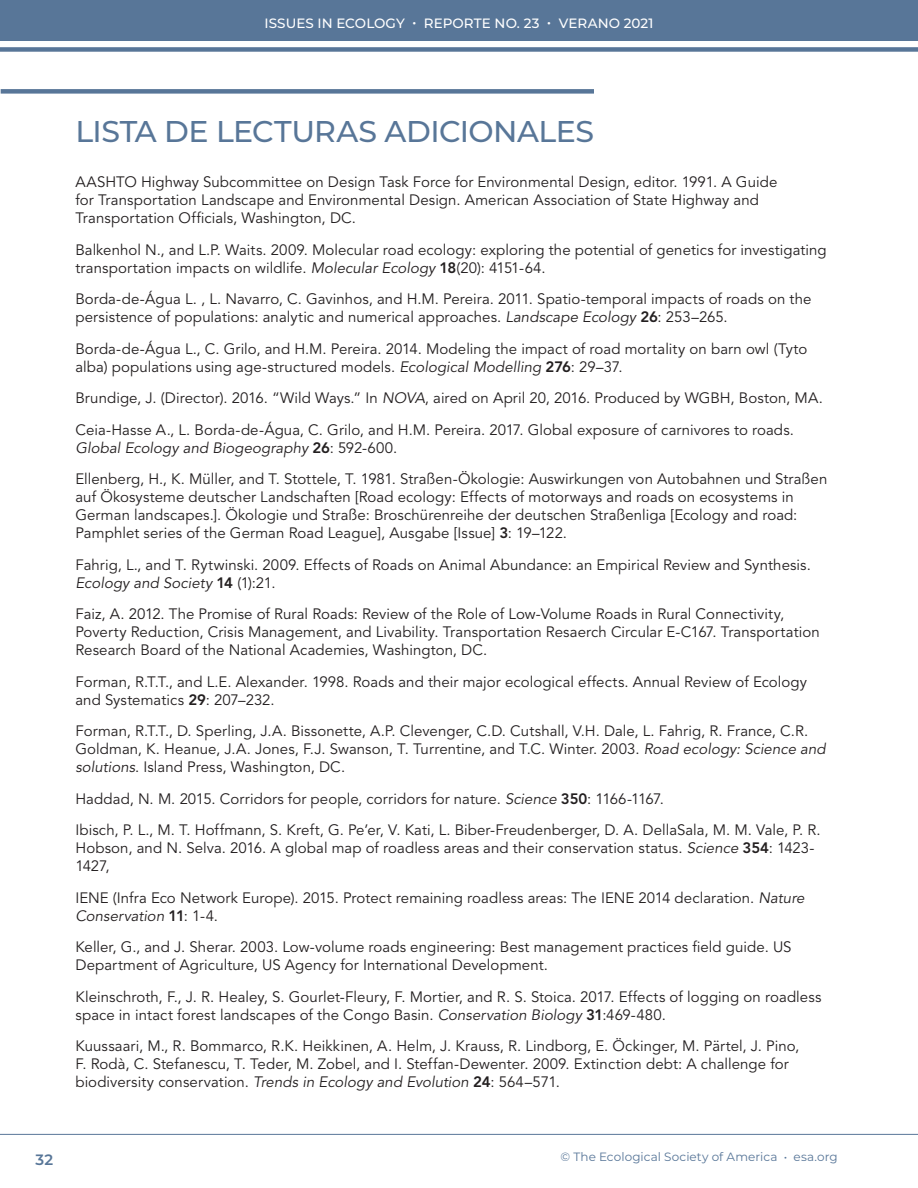
<style>
.page{position:relative;width:918px;height:1188px;background:#fff}
.page>*{position:absolute;margin:0;border:0;box-sizing:border-box;transform-origin:0 0}
.t1{font:500 30px "Montserrat";letter-spacing:-.02em;color:#587698}
.t2{font:15px/18px "Avenir LT Std";letter-spacing:.005em;color:#231f20}
.t3{font:600 15px "Montserrat";color:#587698}
.t4{font:500 13.5px "Montserrat";letter-spacing:.01em;color:#fff}
.t5{font:12px "Montserrat";letter-spacing:.005em;color:#587698}
.s1{font-style:italic}
.s2{font-weight:800}
</style>
<div class="page">
<div style="left:0;top:0;width:918px;height:41px;background:#587698"></div>
<div style="left:0;top:47px;width:918px;height:5px;background:#587698"></div>
<hr style="left:0;top:1134px;width:918px;height:1px;background:#587698">
<div style="left:1px;top:89px;width:593px;height:5px;background:#587698"></div>
<p class="t4" style="left:264px;top:14px;width:391px">ISSUES IN ECOLOGY • REPORTE NO. 23 • VERANO 2021</p>
<p class="t1" style="left:75px;top:110px;width:520px">LISTA DE LECTURAS ADICIONALES</p>
<p class="t2" style="left:75px;top:173px;width:703px">AASHTO Highway Subcommittee on Design Task Force for Environmental Design, editor. 1991. A Guide for Transportation Landscape and Environmental Design. American Association of State Highway and<br>Transportation Officials, Washington, DC.</p>
<p class="t2" style="left:75px;top:241px;width:753px">Balkenhol N., and L.P. Waits. 2009. Molecular road ecology: exploring the potential of genetics for investigating transportation impacts on wildlife. <span class="s1">Molecular Ecology</span> <span class="s2">18</span>(20): 4151-64.</p>
<p class="t2" style="left:75px;top:290px;width:738px">Borda-de-Água L. , L. Navarro, C. Gavinhos, and H.M. Pereira. 2011. Spatio-temporal impacts of roads on the persistence of populations: analytic and numerical approaches. <span class="s1">Landscape Ecology</span> <span class="s2">26</span>: 253–265.</p>
<p class="t2" style="left:75px;top:340px;width:733px">Borda-de-Água L., C. Grilo, and H.M. Pereira. 2014. Modeling the impact of road mortality on barn owl (Tyto alba) populations using age-structured models. <span class="s1">Ecological Modelling</span> <span class="s2">276</span>: 29–37.</p>
<p class="t2" style="left:75px;top:389px;width:749px">Brundige, J. (Director). 2016. “Wild Ways.” In <span class="s1">NOVA</span>, aired on April 20, 2016. Produced by WGBH, Boston, MA.</p>
<p class="t2" style="left:75px;top:421px;width:720px">Ceia-Hasse A., L. Borda-de-Água, C. Grilo, and H.M. Pereira. 2017. Global exposure of carnivores to roads.<br><span class="s1">Global Ecology and Biogeography</span> <span class="s2">26</span>: 592-600.</p>
<p class="t2" style="left:75px;top:470px;width:753px">Ellenberg, H., K. Müller, and T. Stottele, T. 1981. Straßen-Ökologie: Auswirkungen von Autobahnen und Straßen auf Ökosysteme deutscher Landschaften [Road ecology: Effects of motorways and roads on ecosystems in German landscapes.]. Ökologie und Straße: Broschürenreihe der deutschen Straßenliga [Ecology and road:<br>Pamphlet series of the German Road League], Ausgabe [Issue] <span class="s2">3</span>: 19–122.</p>
<p class="t2" style="left:75px;top:556px;width:737px">Fahrig, L., and T. Rytwinski. 2009. Effects of Roads on Animal Abundance: an Empirical Review and Synthesis.<br><span class="s1">Ecology and Society</span> <span class="s2">14</span> (1):21.</p>
<p class="t2" style="left:75px;top:605px;width:746px">Faiz, A. 2012. The Promise of Rural Roads: Review of the Role of Low-Volume Roads in Rural Connectivity,<br>Poverty Reduction, Crisis Management, and Livability. Transportation Resaerch Circular E-C167. Transportation<br>Research Board of the National Academies, Washington, DC.</p>
<p class="t2" style="left:75px;top:673px;width:733px">Forman, R.T.T., and L.E. Alexander. 1998. Roads and their major ecological effects. Annual Review of Ecology and Systematics <span class="s2">29</span>: 207–232.</p>
<p class="t2" style="left:75px;top:722px;width:752px">Forman, R.T.T., D. Sperling, J.A. Bissonette, A.P. Clevenger, C.D. Cutshall, V.H. Dale, L. Fahrig, R. France, C.R.<br>Goldman, K. Heanue, J.A. Jones, F.J. Swanson, T. Turrentine, and T.C. Winter. 2003. <span class="s1">Road ecology: Science and solutions</span>. Island Press, Washington, DC.</p>
<p class="t2" style="left:75px;top:790px;width:590px">Haddad, N. M. 2015. Corridors for people, corridors for nature. <span class="s1">Science</span> <span class="s2">350</span>: 1166-1167.</p>
<p class="t2" style="left:75px;top:821px;width:747px">Ibisch, P. L., M. T. Hoffmann, S. Kreft, G. Pe’er, V. Kati, L. Biber-Freudenberger, D. A. DellaSala, M. M. Vale, P. R.<br>Hobson, and N. Selva. 2016. A global map of roadless areas and their conservation status. <span class="s1">Science</span> <span class="s2">354</span>: 1423-<br>1427,</p>
<p class="t2" style="left:75px;top:889px;width:730px">IENE (Infra Eco Network Europe). 2015. Protect remaining roadless areas: The IENE 2014 declaration. <span class="s1">Nature<br>Conservation</span> <span class="s2">11</span>: 1-4.</p>
<p class="t2" style="left:75px;top:938px;width:718px">Keller, G., and J. Sherar. 2003. Low-volume roads engineering: Best management practices field guide. US<br>Department of Agriculture, US Agency for International Development.</p>
<p class="t2" style="left:75px;top:988px;width:748px">Kleinschroth, F., J. R. Healey, S. Gourlet-Fleury, F. Mortier, and R. S. Stoica. 2017. Effects of logging on roadless space in intact forest landscapes of the Congo Basin. <span class="s1">Conservation Biology</span> <span class="s2">31</span>:469-480.</p>
<p class="t2" style="left:75px;top:1037px;width:726px">Kuussaari, M., R. Bommarco, R.K. Heikkinen, A. Helm, J. Krauss, R. Lindborg, E. Öckinger, M. Pärtel, J. Pino,<br>F. Rodà, C. Stefanescu, T. Teder, M. Zobel, and I. Steffan-Dewenter. 2009. Extinction debt: A challenge for biodiversity conservation. <span class="s1">Trends in Ecology and Evolution</span> <span class="s2">24</span>: 564–571.</p>
<p class="t3" style="left:36px;top:1149px;width:19px">32</p>
<p class="t5" style="left:561px;top:1148px;width:279px">© The Ecological Society of America • esa.org</p>
</div>
